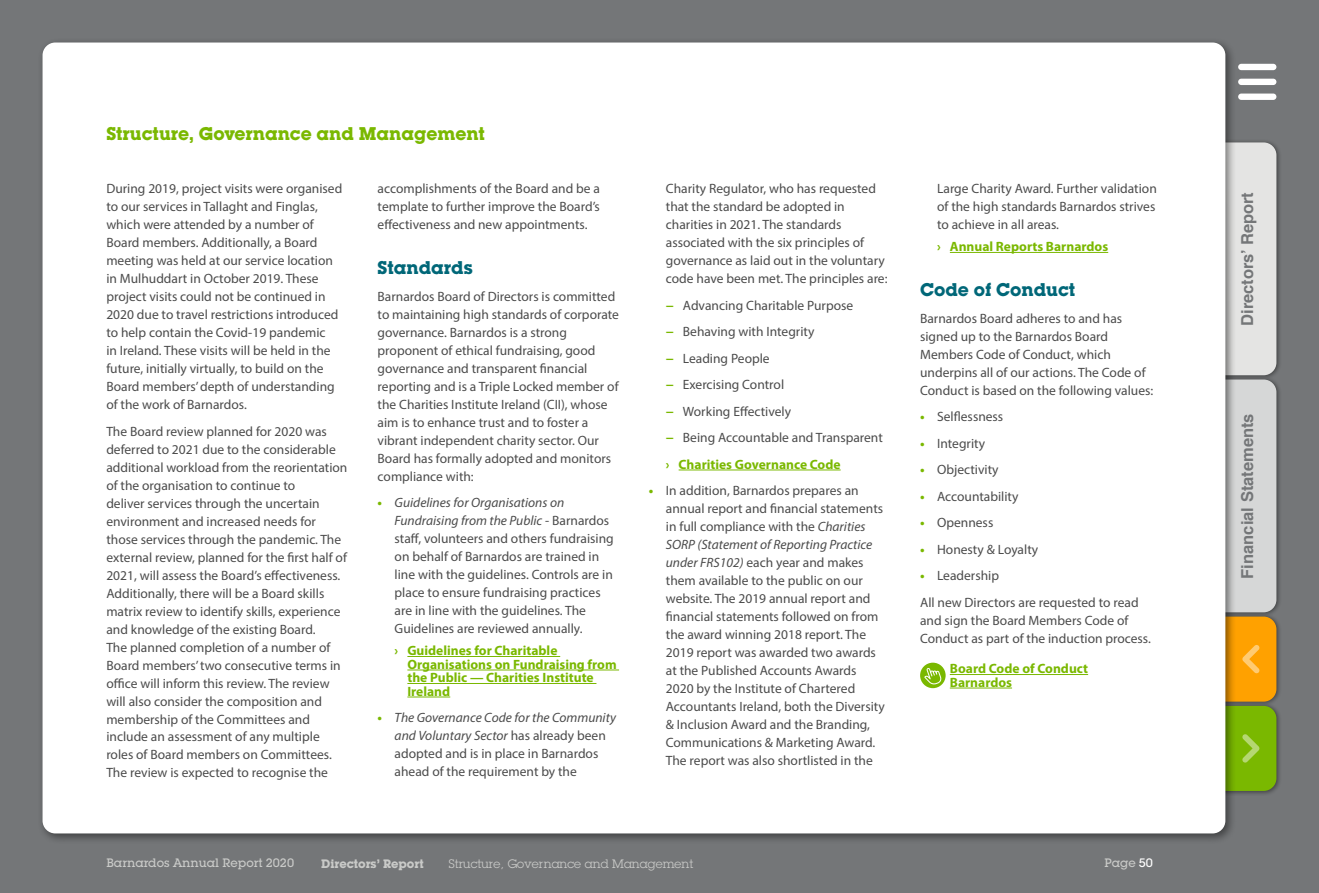
<style>
.page{position:relative;width:1319px;height:893px;background:#fff}
.page>*{position:absolute;margin:0;border:0;box-sizing:border-box;transform-origin:0 0}
.t1{font:700 18px "Lubalin Graph Std";color:#7ab800}
.t2{font:700 18px "Lubalin Graph Std";color:#006778}
.t3{font:700 16.5px "Helvetica";color:#747678}
.t4{font:13.5px/18px "Myriad Pro";color:#4b4b4b}
.t5{font:700 13.5px/13.5px "Myriad Pro";color:#7ab800}
.t6{font:12px "Lubalin Graph Std";color:#c9cac8}
.t7{font:500 12px "Lubalin Graph Std";color:#c9cac8}
.t8{font:700 12px "Lubalin Graph Std";color:#c9cac8}
.s1{font-weight:700;color:#7ab800}
.s2{font-style:italic}
.s3{color:#fff}
</style>
<div class="page">
<div style="left:0;top:0;width:1318px;height:893px;background:#747678"></div>
<div style="left:1203px;top:139px;width:78px;height:241px;background:#000;opacity:.45"></div>
<div style="left:1203px;top:376px;width:78px;height:241px;background:#000;opacity:.45"></div>
<svg style="left:1237px;top:64px;width:39px;height:36px"></svg>
<div style="left:1203px;top:613px;width:78px;height:94px;background:#000;opacity:.45"></div>
<div style="left:1203px;top:702px;width:78px;height:94px;background:#000;opacity:.45"></div>
<svg style="left:1236px;top:142px;width:40px;height:649px"></svg>
<div style="left:37px;top:37px;width:1199px;height:808px;background:#000;opacity:.45"></div>
<div style="left:43px;top:43px;width:1182px;height:790px;background:#fff;border-radius:13px"></div>
<hr style="left:407px;top:656px;width:153px;height:1px;background:#7ab800">
<hr style="left:407px;top:670px;width:212px;height:1px;background:#7ab800">
<hr style="left:407px;top:683px;width:189px;height:1px;background:#7ab800">
<hr style="left:407px;top:697px;width:43px;height:1px;background:#7ab800">
<hr style="left:678px;top:470px;width:162px;height:1px;background:#7ab800">
<hr style="left:949px;top:252px;width:158px;height:1px;background:#7ab800">
<hr style="left:949px;top:674px;width:138px;height:1px;background:#7ab800">
<hr style="left:949px;top:688px;width:62px;height:1px;background:#7ab800">
<svg style="left:919px;top:663px;width:26px;height:25px"></svg>
<svg style="left:924px;top:668px;width:17px;height:16px"></svg>
<h1 class="t1" style="left:106px;top:122px;width:380px">Structure, Governance and Management</h1>
<p class="t4" style="left:106px;top:179px;width:237px">During 2019, project visits were organised to our services in Tallaght and Finglas, which were attended by a number of Board members. Additionally, a Board meeting was held at our service location in Mulhuddart in October 2019. These project visits could not be continued in 2020 due to travel restrictions introduced to help contain the Covid-19 pandemic<br>in Ireland. These visits will be held in the future, initially virtually, to build on the Board members’ depth of understanding of the work of Barnardos.</p>
<p class="t4" style="left:106px;top:422px;width:242px">The Board review planned for 2020 was deferred to 2021 due to the considerable additional workload from the reorientation of the organisation to continue to<br>deliver services through the uncertain environment and increased needs for those services through the pandemic. The external review, planned for the first half of 2021, will assess the Board’s effectiveness.<br>Additionally, there will be a Board skills matrix review to identify skills, experience and knowledge of the existing Board.<br>The planned completion of a number of Board members’ two consecutive terms in office will inform this review. The review will also consider the composition and membership of the Committees and include an assessment of any multiple roles of Board members on Committees.<br>The review is expected to recognise the</p>
<p class="t4" style="left:377px;top:179px;width:224px;text-align:justify">accomplishments of the Board and be a template to further improve the Board’s effectiveness and new appointments.</p>
<h1 class="t2" style="left:377px;top:256px;width:97px">Standards</h1>
<p class="t4" style="left:377px;top:287px;width:243px">Barnardos Board of Directors is committed to maintaining high standards of corporate governance. Barnardos is a strong proponent of ethical fundraising, good governance and transparent financial reporting and is a Triple Locked member of the Charities Institute Ireland (CII), whose aim is to enhance trust and to foster a vibrant independent charity sector. Our Board has formally adopted and monitors compliance with:</p>
<p class="t4" style="left:394px;top:493px;width:221px;text-indent:-17px"><span class="s1">•</span> <span class="s2">Guidelines for Organisations on Fundraising from the Public</span> - Barnardos staff, volunteers and others fundraising on behalf of Barnardos are trained in line with the guidelines. Controls are in place to ensure fundraising practices are in line with the guidelines. The Guidelines are reviewed annually.</p>
<p class="t5" style="left:407px;top:643px;width:211px;text-indent:-13px">› Guidelines for Charitable<br>Organisations on Fundraising from the Public — Charities Institute<br>Ireland</p>
<p class="t4" style="left:394px;top:708px;width:223px;text-indent:-17px"><span class="s1">•</span> <span class="s2">The Governance Code for the Community and Voluntary Sector</span> has already been adopted and is in place in Barnardos ahead of the requirement by the</p>
<p class="t4" style="left:665px;top:179px;width:223px">Charity Regulator, who has requested that the standard be adopted in charities in 2021. The standards associated with the six principles of governance as laid out in the voluntary code have been met. The principles are:</p>
<p class="t4" style="left:665px;top:292px;width:218px;line-height:26.5px"><span class="s1">−</span> Advancing Charitable Purpose<br><span class="s1">−</span> Behaving with Integrity<br><span class="s1">−</span> Leading People<br><span class="s1">−</span> Exercising Control<br><span class="s1">−</span> Working Effectively<br><span class="s1">−</span> Being Accountable and Transparent <span class="s1">› Charities Governance Code</span></p>
<p class="t4" style="left:665px;top:481px;width:220px;text-indent:-17px"><span class="s1">•</span> In addition, Barnardos prepares an annual report and financial statements in full compliance with the <span class="s2">Charities SORP (Statement of Reporting Practice under FRS102)</span> each year and makes them available to the public on our website. The 2019 annual report and financial statements followed on from the award winning 2018 report. The 2019 report was awarded two awards at the Published Accounts Awards 2020 by the Institute of Chartered Accountants Ireland, both the Diversity &amp; Inclusion Award and the Branding, Communications &amp; Marketing Award.<br>The report was also shortlisted in the</p>
<p class="t4" style="left:936px;top:179px;width:221px;text-align:justify">Large Charity Award. Further validation of the high standards Barnardos strives to achieve in all areas.</p>
<p class="t5" style="left:936px;top:239px;width:172px">› Annual Reports Barnardos</p>
<h1 class="t2" style="left:919px;top:278px;width:157px">Code of Conduct</h1>
<p class="t4" style="left:919px;top:309px;width:235px">Barnardos Board adheres to and has signed up to the Barnardos Board Members Code of Conduct, which underpins all of our actions. The Code of Conduct is based on the following values:</p>
<p class="t4" style="left:919px;top:407px;width:85px"><span class="s1">•</span> Selflessness</p>
<p class="t4" style="left:919px;top:434px;width:67px"><span class="s1">•</span> Integrity</p>
<p class="t4" style="left:919px;top:460px;width:80px"><span class="s1">•</span> Objectivity</p>
<p class="t4" style="left:919px;top:487px;width:100px"><span class="s1">•</span> Accountability</p>
<p class="t4" style="left:919px;top:513px;width:75px"><span class="s1">•</span> Openness</p>
<p class="t4" style="left:919px;top:540px;width:120px"><span class="s1">•</span> Honesty &amp; Loyalty</p>
<p class="t4" style="left:919px;top:562px;width:220px;line-height:26.5px"><span class="s1">•</span> Leadership<br>All new Directors are requested to read</p>
<p class="t4" style="left:919px;top:611px;width:232px">and sign the Board Members Code of<br>Conduct as part of the induction process.</p>
<p class="t5" style="left:949px;top:661px;width:140px">Board Code of Conduct<br>Barnardos</p>
<p class="t7" style="left:106px;top:856px;width:189px">Barnardos Annual Report 2020</p>
<p class="t7" style="left:1104px;top:856px;width:50px">Page <span class="s3">50</span></p>
<p class="t8" style="left:321px;top:855px;width:104px">Directors’ Report</p>
<p class="t6" style="left:449px;top:856px;width:246px">Structure, Governance and Management</p>
<p class="t3" style="left:1233px;top:326px;width:135px;rotate:-90deg">Directors’ Report</p>
<p class="t3" style="left:1233px;top:579px;width:167px;rotate:-90deg">Financial Statements</p>
</div>
